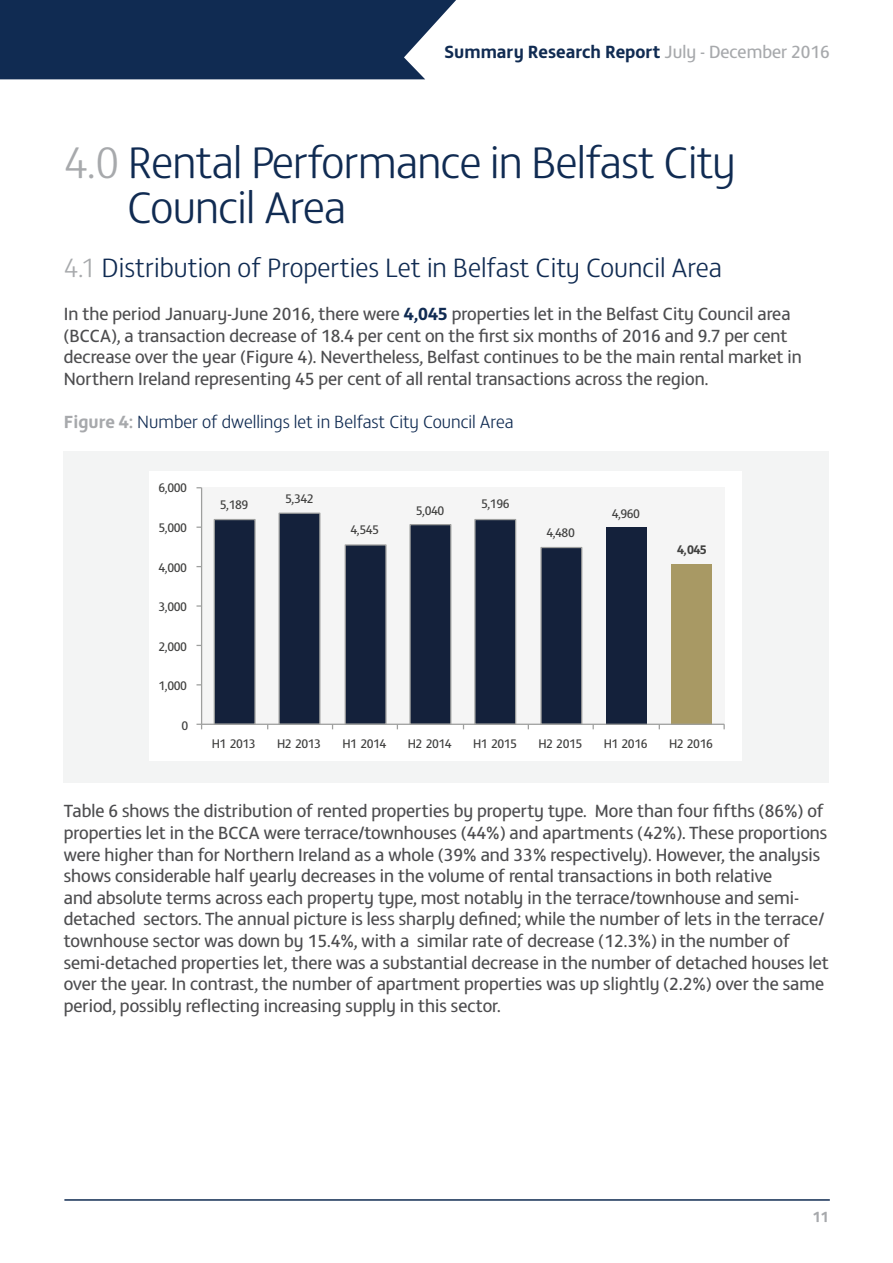
<style>
.page{position:relative;width:893px;height:1263px;background:#fff}
.page>*{position:absolute;margin:0;border:0;box-sizing:border-box;transform-origin:0 0}
.t1{font:300 45px/45px "FS Matthew";letter-spacing:-.015em;color:#102b52}
.t2{font:300 27px "FS Matthew";color:#102b52}
.t3{font:18px/21.6px "FS Matthew";color:#4d4d4f}
.t4{font:300 18px "FS Matthew";color:#102b52}
.t5{font:700 18px "FS Matthew";color:#102b52}
.t6{font:700 15px "FS Matthew";color:#a7a9ac}
.t7{font:12.75px "FS Matthew";letter-spacing:-.04em;color:#414140}
.t8{font:700 12.75px "FS Matthew";color:#414140}
.s1{font-weight:400;color:#a7a9ac}
.s2{color:#a7a9ac}
.s3{font-weight:700;color:#102b52}
.s4{font-weight:700;color:#a7a9ac}
</style>
<div class="page">
<div style="left:0;top:0;width:456px;height:79px;background:#102b52"></div>
<hr style="left:64px;top:1199px;width:766px;height:2px;background:#102b52">
<div style="left:64px;top:451px;width:765px;height:331px;background:#f3f4f4"></div>
<div style="left:149px;top:471px;width:592px;height:289px;background:#fff"></div>
<div style="left:202px;top:487px;width:523px;height:238px;background:#f5f5f5"></div>
<div style="left:214px;top:519px;width:41px;height:205px;background:#14213b"></div>
<div style="left:214px;top:519px;width:42px;height:206px;border:1px solid #9e9f9e"></div>
<div style="left:279px;top:513px;width:41px;height:211px;background:#14213b"></div>
<div style="left:278px;top:513px;width:42px;height:212px;border:1px solid #9e9f9e"></div>
<div style="left:345px;top:545px;width:41px;height:179px;background:#14213b"></div>
<div style="left:345px;top:544px;width:42px;height:181px;border:1px solid #9e9f9e"></div>
<div style="left:410px;top:525px;width:41px;height:199px;background:#14213b"></div>
<div style="left:409px;top:524px;width:42px;height:201px;border:1px solid #9e9f9e"></div>
<div style="left:475px;top:519px;width:41px;height:205px;background:#14213b"></div>
<div style="left:474px;top:519px;width:42px;height:206px;border:1px solid #9e9f9e"></div>
<div style="left:541px;top:547px;width:41px;height:177px;background:#14213b"></div>
<div style="left:540px;top:547px;width:42px;height:178px;border:1px solid #9e9f9e"></div>
<div style="left:606px;top:528px;width:41px;height:197px;background:#14213b"></div>
<div style="left:671px;top:565px;width:41px;height:160px;background:#a89964"></div>
<hr style="left:201px;top:488px;width:1px;height:236px;background:#9e9f9e">
<hr style="left:202px;top:724px;width:522px;height:1px;background:#9e9f9e">
<p class="t5" style="left:444px;top:37px;width:387px">Summary Research Report <span class="s1">July - December 2016</span></p>
<h1 class="t1" style="left:127px;top:137px;width:610px;text-indent:-63px"><span class="s2">4.0</span> Rental Performance in Belfast City<br>Council Area</h1>
<h2 class="t2" style="left:64px;top:248px;width:660px"><span class="s2">4.1</span> Distribution of Properties Let in Belfast City Council Area</h2>
<p class="t3" style="left:64px;top:302px;width:740px">In the period January-June 2016, there were <span class="s3">4,045</span> properties let in the Belfast City Council area (BCCA), a transaction decrease of 18.4 per cent on the first six months of 2016 and 9.7 per cent decrease over the year (Figure 4). Nevertheless, Belfast continues to be the main rental market in Northern Ireland representing 45 per cent of all rental transactions across the region.</p>
<p class="t4" style="left:64px;top:409px;width:451px"><span class="s4">Figure 4:</span> Number of dwellings let in Belfast City Council Area</p>
<p class="t7" style="left:158px;top:478px;width:30px">6,000</p>
<p class="t7" style="left:158px;top:518px;width:30px">5,000</p>
<p class="t7" style="left:158px;top:558px;width:30px">4,000</p>
<p class="t7" style="left:158px;top:597px;width:30px">3,000</p>
<p class="t7" style="left:158px;top:637px;width:30px">2,000</p>
<p class="t7" style="left:158px;top:676px;width:30px">1,000</p>
<p class="t7" style="left:181px;top:716px;width:8px">0</p>
<p class="t7" style="left:220px;top:495px;width:30px">5,189</p>
<p class="t7" style="left:285px;top:489px;width:30px">5,342</p>
<p class="t7" style="left:350px;top:520px;width:30px">4,545</p>
<p class="t7" style="left:416px;top:501px;width:30px">5,040</p>
<p class="t7" style="left:481px;top:494px;width:30px">5,196</p>
<p class="t7" style="left:546px;top:523px;width:30px">4,480</p>
<p class="t7" style="left:612px;top:504px;width:30px">4,960</p>
<p class="t8" style="left:677px;top:539px;width:31px">4,045</p>
<p class="t7" style="left:212px;top:734px;width:45px">H1 2013</p>
<p class="t7" style="left:277px;top:734px;width:45px">H2 2013</p>
<p class="t7" style="left:343px;top:734px;width:45px">H1 2014</p>
<p class="t7" style="left:408px;top:734px;width:45px">H2 2014</p>
<p class="t7" style="left:473px;top:734px;width:45px">H1 2015</p>
<p class="t7" style="left:538px;top:734px;width:45px">H2 2015</p>
<p class="t7" style="left:604px;top:734px;width:45px">H1 2016</p>
<p class="t7" style="left:669px;top:734px;width:45px">H2 2016</p>
<p class="t3" style="left:64px;top:799px;width:766px">Table 6 shows the distribution of rented properties by property type. More than four fifths (86%) of properties let in the BCCA were terrace/townhouses (44%) and apartments (42%). These proportions were higher than for Northern Ireland as a whole (39% and 33% respectively). However, the analysis shows considerable half yearly decreases in the volume of rental transactions in both relative<br>and absolute terms across each property type, most notably in the terrace/townhouse and semi&shy;detached sectors. The annual picture is less sharply defined; while the number of lets in the terrace/ townhouse sector was down by 15.4%, with a similar rate of decrease (12.3%) in the number of semi-detached properties let, there was a substantial decrease in the number of detached houses let over the year. In contrast, the number of apartment properties was up slightly (2.2%) over the same period, possibly reflecting increasing supply in this sector.</p>
<p class="t6" style="left:813px;top:1204px;width:18px">11</p>
</div>
